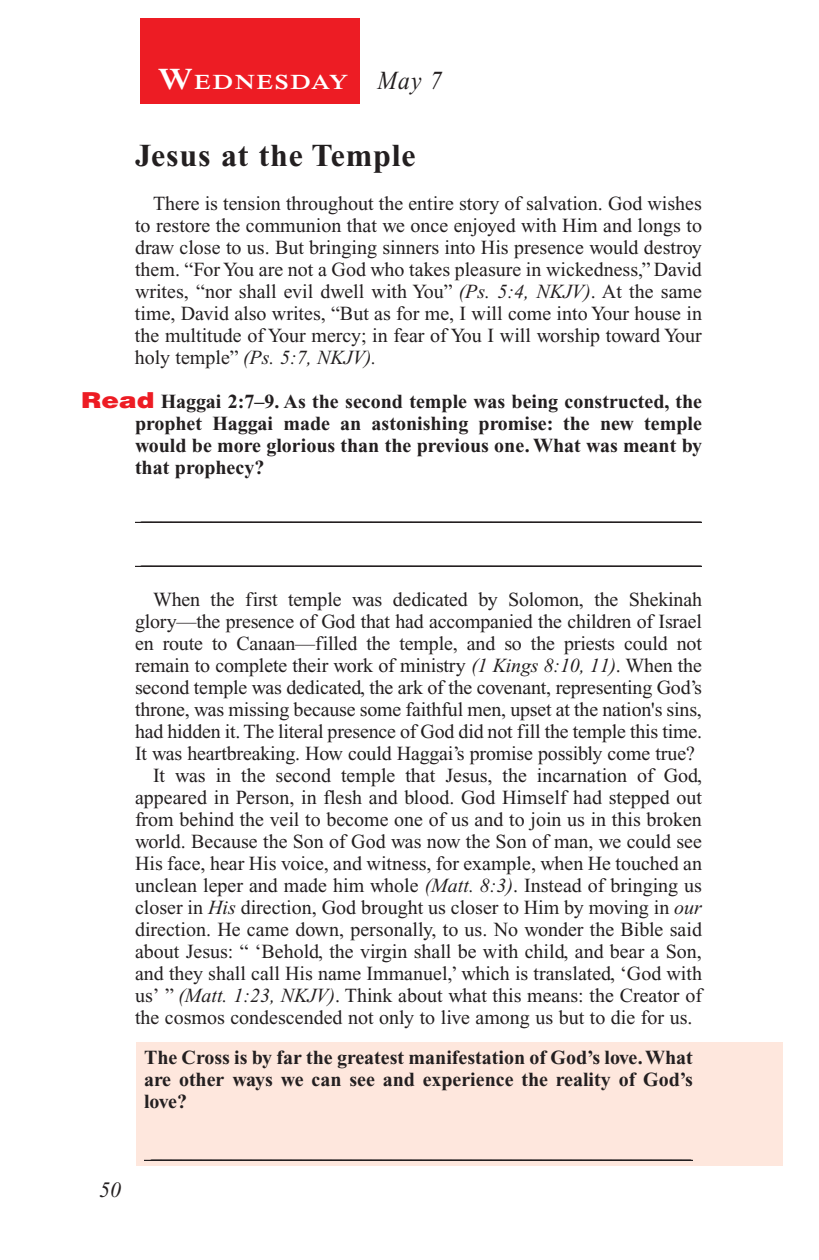
<style>
.page{position:relative;width:819px;height:1260px;background:#fff}
.page>*{position:absolute;margin:0;border:0;box-sizing:border-box;transform-origin:0 0}
.Head{font:700 32px "Times New Roman PS Std";letter-spacing:.025em;color:#231f20}
.Lesson_Dates{font:italic 26px "Times New Roman PS Std";color:#231f20;scale:.9 1}
.t1{font:italic 22px "Times New Roman PS Std";color:#231f20}
.Daily_Header{font:600 21px "Times NRMT Std";letter-spacing:.07em;color:#fff;scale:1.1 1}
.Body{font:20px/22px "Times New Roman PS Std";color:#231f20;text-align:justify}
.Question{font:700 20px/22px "Times New Roman PS Std";color:#231f20;text-align:justify}
.Blank_Lines{font:20px "Times New Roman PS Std";color:#231f20}
.x-screened_box-text{font:700 20px/22px "Times New Roman PS Std";color:#231f20;text-align:justify}
.Blank_Lines_In_Scree{font:20px "Times New Roman PS Std";color:#231f20}
.s1{font-size:30px}
.s2{font-style:italic}
.s3{font-family:"Helvetica LT Std";font-weight:900;font-size:22px;color:#ed1c24}
</style>
<div class="page">
<div style="left:140px;top:18px;width:220px;height:86px;background:#ed1c24"></div>
<div style="left:137px;top:1043px;width:646px;height:123px;background:#fee7dd"></div>
<hr style="left:135px;top:522px;width:567px;height:1px;background:#231f20">
<hr style="left:135px;top:566px;width:567px;height:1px;background:#231f20">
<hr style="left:144px;top:1160px;width:549px;height:1px;background:#231f20">
<p class="Daily_Header" style="left:158px;top:70px;width:175px"><span class="s1">W</span>EDNESDAY</p>
<p class="Lesson_Dates" style="left:378px;top:66px;width:73px">May 7</p>
<p class="Head" style="left:135px;top:138px;width:282px">Jesus at the Temple</p>
<p class="Body" style="left:135px;top:193px;width:569px;text-indent:18px">There is tension throughout the entire story of salvation. God wishes to restore the communion that we once enjoyed with Him and longs to draw close to us. But bringing sinners into His presence would destroy them. “For You are not a God who takes pleasure in wickedness,” David writes, “nor shall evil dwell with You” <span class="s2">(Ps. 5:4, NKJV)</span>. At the same time, David also writes, “But as for me, I will come into Your house in the multitude of Your mercy; in fear of You I will worship toward Your holy temple” <span class="s2">(Ps. 5:7, NKJV).</span></p>
<p class="Question" style="left:135px;top:391px;width:569px;text-indent:-54px"><span class="s3">Read</span> Haggai 2:7–9. As the second temple was being constructed, the prophet Haggai made an astonishing promise: the new temple would be more glorious than the previous one. What was meant by that prophecy?</p>
<p class="Blank_Lines" style="left:141px;top:503px;width:561px">________________________________________________________</p>
<p class="Blank_Lines" style="left:141px;top:547px;width:561px">________________________________________________________</p>
<p class="Body" style="left:135px;top:589px;width:569px;text-indent:18px">When the first temple was dedicated by Solomon, the Shekinah glory—the presence of God that had accompanied the children of Israel en route to Canaan—filled the temple, and so the priests could not remain to complete their work of ministry <span class="s2">(1 Kings 8:10, 11)</span>. When the second temple was dedicated, the ark of the covenant, representing God’s throne, was missing because some faithful men, upset at the nation's sins, had hidden it. The literal presence of God did not fill the temple this time.<br>It was heartbreaking. How could Haggai’s promise possibly come true?</p>
<p class="Body" style="left:135px;top:765px;width:569px;text-indent:18px">It was in the second temple that Jesus, the incarnation of God, appeared in Person, in flesh and blood. God Himself had stepped out from behind the veil to become one of us and to join us in this broken world. Because the Son of God was now the Son of man, we could see His face, hear His voice, and witness, for example, when He touched an unclean leper and made him whole <span class="s2">(Matt. 8:3)</span>. Instead of bringing us closer in <span class="s2">His</span> direction, God brought us closer to Him by moving in <span class="s2">our </span>direction. He came down, personally, to us. No wonder the Bible said about Jesus: “ ‘Behold, the virgin shall be with child, and bear a Son, and they shall call His name Immanuel,’ which is translated, ‘God with us’ ” <span class="s2">(Matt. 1:23, NKJV)</span>. Think about what this means: the Creator of the cosmos condescended not only to live among us but to die for us.</p>
<p class="x-screened_box-text" style="left:144px;top:1047px;width:550px">The Cross is by far the greatest manifestation of God’s love. What are other ways we can see and experience the reality of God’s love?</p>
<p class="t1" style="left:99px;top:1178px;width:23px">50</p>
<p class="Blank_Lines_In_Scree" style="left:151px;top:1141px;width:541px">______________________________________________________</p>
</div>
